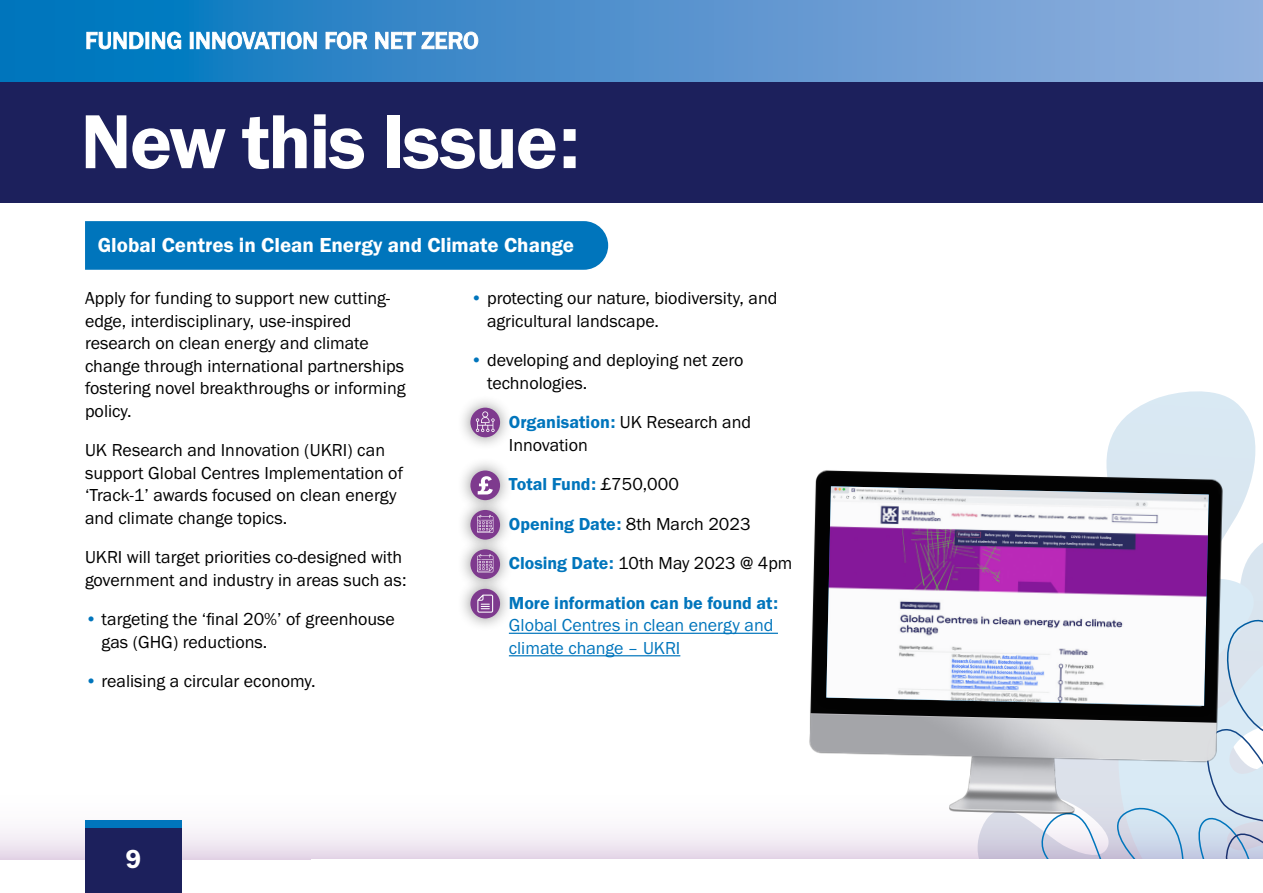
<style>
.page{position:relative;width:1263px;height:893px;background:#fff}
.page>*{position:absolute;margin:0;border:0;box-sizing:border-box;transform-origin:0 0}
.H3_sub-head_12pt{font:79.2px "Franklin Gothic URW Dem";letter-spacing:-.025em;color:#fff}
.t1{font:27px "Franklin Gothic URW Dem";color:#fff}
.H2_Sub-head_White__f{font:21px "Franklin Gothic URW Dem";color:#fff}
.P_Body_text{font:18px/22.5px "Franklin Gothic URW Boo";color:#000}
.P_Bullets_blue{font:18px/22.5px "Franklin Gothic URW Boo";color:#000}
.P_Body_Indented{font:18px/22.5px "Franklin Gothic URW Boo";color:#0075bc}
.P_Body_Indented-2{font:18px/22.5px "Franklin Gothic URW Boo";color:#000}
.P_Body_Indented-3{font:18px "Franklin Gothic URW Dem";color:#0075bc}
.s1{font-family:"Franklin Gothic URW Dem";color:#0075bc}
.s2{font-family:"Franklin Gothic URW Boo";color:#000}
.s3{font-family:"Franklin Gothic URW Dem"}
</style>
<div class="page">
<svg style="left:0;top:829px;width:767px;height:31px;fill:#f0e9f2"></svg>
<div style="left:85px;top:824px;width:97px;height:69px;background:#1c205c"></div>
<div style="left:85px;top:820px;width:97px;height:8px;background:#0075bc"></div>
<svg style="left:1128px;top:391px;width:135px;height:156px"></svg>
<svg style="left:1256px;top:547px;width:7px;height:312px;background:#d6e2ed"></svg>
<img style="left:767px;top:415px;width:489px;height:444px">
<div style="left:814px;top:474px;width:407px;height:244px;background:#000"></div>
<img style="left:826px;top:486px;width:383px;height:220px">
<div style="left:0;top:81px;width:1263px;height:121px;background:#1c205c"></div>
<svg style="left:0;top:0;width:1263px;height:81px;background:#4f92cd"></svg>
<div style="left:85px;top:221px;width:523px;height:49px;background:#0075bc"></div>
<hr style="left:509px;top:633px;width:269px;height:1px;background:#0075bc">
<hr style="left:509px;top:655px;width:171px;height:1px;background:#0075bc">
<div style="left:456px;top:457px;width:58px;height:57px;background:#000;opacity:.45"></div>
<div style="left:470px;top:470px;width:30px;height:30px;background:#7e3a8e;border-radius:50%"></div>
<svg style="left:478px;top:476px;width:15px;height:18px"></svg>
<div style="left:456px;top:536px;width:58px;height:56px;background:#000;opacity:.45"></div>
<svg style="left:470px;top:549px;width:30px;height:30px"></svg>
<svg style="left:477px;top:554px;width:16px;height:18px"></svg>
<div style="left:456px;top:496px;width:58px;height:57px;background:#000;opacity:.45"></div>
<div style="left:470px;top:510px;width:30px;height:30px;background:#7e3a8e;border-radius:50%"></div>
<svg style="left:477px;top:515px;width:16px;height:18px"></svg>
<div style="left:456px;top:394px;width:58px;height:57px;background:#000;opacity:.45"></div>
<div style="left:470px;top:408px;width:30px;height:29px;background:#7e3a8e;border-radius:50%"></div>
<svg style="left:476px;top:411px;width:19px;height:21px"></svg>
<div style="left:456px;top:575px;width:58px;height:57px;background:#000;opacity:.45"></div>
<div style="left:470px;top:589px;width:30px;height:29px;background:#7e3a8e;border-radius:50%"></div>
<svg style="left:477px;top:595px;width:16px;height:18px"></svg>
<svg style="left:86px;top:32px;width:392px;height:17px"></svg>
<h3 class="H3_sub-head_12pt" style="left:80px;top:93px;width:501px">New this Issue:</h3>
<h2 class="H2_Sub-head_White__f" style="left:98px;top:232px;width:478px">Global Centres in Clean Energy and Climate Change</h2>
<p class="P_Body_text" style="left:85px;top:287px;width:322px">Apply for funding to support new cutting&shy;edge, interdisciplinary, use-inspired research on clean energy and climate change through international partnerships fostering novel breakthroughs or informing policy.</p>
<p class="P_Body_text" style="left:85px;top:439px;width:319px">UK Research and Innovation (UKRI) can support Global Centres Implementation of ‘Track-1’ awards focused on clean energy and climate change topics.</p>
<p class="P_Body_text" style="left:85px;top:546px;width:323px">UKRI will target priorities co-designed with government and industry in areas such as:</p>
<p class="P_Bullets_blue" style="left:102px;top:608px;width:295px;text-indent:-16px"><span class="s1">•</span> targeting the ‘final 20%’ of greenhouse gas (GHG) reductions.</p>
<p class="P_Bullets_blue" style="left:85px;top:670px;width:232px"><span class="s1">•</span> realising a circular economy.</p>
<p class="P_Bullets_blue" style="left:487px;top:287px;width:292px;text-indent:-16px"><span class="s1">•</span> protecting our nature, biodiversity, and agricultural landscape.</p>
<p class="P_Bullets_blue" style="left:487px;top:349px;width:258px;text-indent:-16px"><span class="s1">•</span> developing and deploying net zero technologies.</p>
<p class="P_Body_Indented-2" style="left:509px;top:411px;width:244px"><span class="s1">Organisation:</span> UK Research and<br>Innovation</p>
<p class="P_Body_Indented-3" style="left:509px;top:473px;width:172px">Total Fund: <span class="s2">£750,000</span></p>
<p class="P_Body_Indented-3" style="left:509px;top:513px;width:243px">Opening Date: <span class="s2">8th March 2023</span></p>
<p class="P_Body_Indented-2" style="left:509px;top:552px;width:285px"><span class="s1">Closing Date:</span> 10th May 2023 @ 4pm</p>
<p class="P_Body_Indented" style="left:509px;top:591px;width:271px"><span class="s3">More information can be found at:<br></span>Global Centres in clean energy and climate change – UKRI</p>
<h2 class="t1" style="left:125px;top:843px;width:17px">9</h2>
</div>
